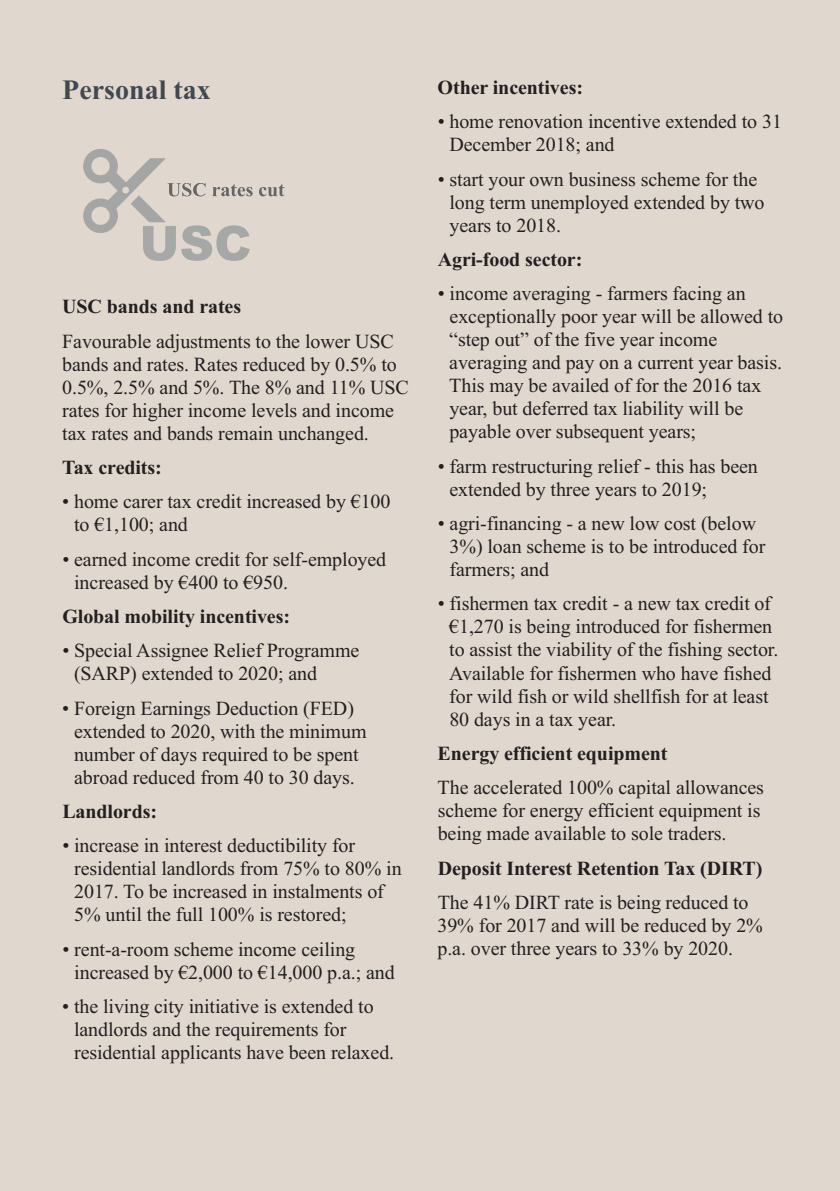
<style>
.page{position:relative;width:840px;height:1191px;background:#fff}
.page>*{position:absolute;margin:0;border:0;box-sizing:border-box;transform-origin:0 0}
.t1{font:700 28px "Times New Roman";color:#42494e}
.t2{font:20px/23px "Times New Roman";letter-spacing:-.005em;color:#231f20}
.t3{font:700 20px "Times New Roman";letter-spacing:-.005em;color:#231f20}
</style>
<div class="page">
<div style="left:0;top:0;width:839px;height:1191px;background:#e0d8cf"></div>
<img style="left:83px;top:149px;width:83px;height:84px">
<svg style="left:170px;top:225px;width:80px;height:36px"></svg>
<img style="left:143px;top:226px;width:27px;height:35px">
<svg style="left:167px;top:183px;width:117px;height:13px"></svg>
<h1 class="t1" style="left:62px;top:70px;width:150px">Personal tax</h1>
<p class="t3" style="left:62px;top:293px;width:180px">USC bands and rates</p>
<p class="t2" style="left:62px;top:329px;width:348px">Favourable adjustments to the lower USC bands and rates. Rates reduced by 0.5% to 0.5%, 2.5% and 5%. The 8% and 11% USC rates for higher income levels and income tax rates and bands remain unchanged.</p>
<p class="t3" style="left:62px;top:453px;width:101px">Tax credits:</p>
<p class="t2" style="left:74px;top:490px;width:318px;text-indent:-12px">• home carer tax credit increased by €100 to €1,100; and</p>
<p class="t2" style="left:74px;top:547px;width:313px;text-indent:-12px">• earned income credit for self-employed increased by €400 to €950.</p>
<p class="t3" style="left:62px;top:602px;width:229px">Global mobility incentives:</p>
<p class="t2" style="left:74px;top:639px;width:287px;text-indent:-12px">• Special Assignee Relief Programme (SARP) extended to 2020; and</p>
<p class="t2" style="left:74px;top:696px;width:294px;text-indent:-12px">• Foreign Earnings Deduction (FED) extended to 2020, with the minimum number of days required to be spent abroad reduced from 40 to 30 days.</p>
<p class="t3" style="left:62px;top:797px;width:96px">Landlords:</p>
<p class="t2" style="left:74px;top:834px;width:329px;text-indent:-12px">• increase in interest deductibility for residential landlords from 75% to 80% in 2017. To be increased in instalments of 5% until the full 100% is restored;</p>
<p class="t2" style="left:74px;top:937px;width:322px;text-indent:-12px">• rent-a-room scheme income ceiling increased by €2,000 to €14,000 p.a.; and</p>
<p class="t2" style="left:74px;top:994px;width:321px;text-indent:-12px">• the living city initiative is extended to landlords and the requirements for residential applicants have been relaxed.</p>
<p class="t3" style="left:437px;top:73px;width:147px">Other incentives:</p>
<p class="t2" style="left:449px;top:110px;width:334px;text-indent:-12px">• home renovation incentive extended to 31<br>December 2018; and</p>
<p class="t2" style="left:449px;top:167px;width:316px;text-indent:-12px">• start your own business scheme for the long term unemployed extended by two years to 2018.</p>
<p class="t3" style="left:437px;top:245px;width:146px">Agri-food sector:</p>
<p class="t2" style="left:449px;top:282px;width:335px;text-indent:-11px">• income averaging - farmers facing an exceptionally poor year will be allowed to “step out” of the five year income averaging and pay on a current year basis.<br>This may be availed of for the 2016 tax year, but deferred tax liability will be payable over subsequent years;</p>
<p class="t2" style="left:449px;top:454px;width:310px;text-indent:-12px">• farm restructuring relief - this has been extended by three years to 2019;</p>
<p class="t2" style="left:449px;top:511px;width:317px;text-indent:-12px">• agri-financing - a new low cost (below<br>3%) loan scheme is to be introduced for farmers; and</p>
<p class="t2" style="left:449px;top:592px;width:330px;text-indent:-11px">• fishermen tax credit - a new tax credit of €1,270 is being introduced for fishermen to assist the viability of the fishing sector.<br>Available for fishermen who have fished for wild fish or wild shellfish for at least 80 days in a tax year.</p>
<p class="t3" style="left:437px;top:739px;width:231px">Energy efficient equipment</p>
<p class="t2" style="left:437px;top:775px;width:328px">The accelerated 100% capital allowances scheme for energy efficient equipment is being made available to sole traders.</p>
<p class="t3" style="left:437px;top:854px;width:326px">Deposit Interest Retention Tax (DIRT)</p>
<p class="t2" style="left:437px;top:890px;width:327px">The 41% DIRT rate is being reduced to<br>39% for 2017 and will be reduced by 2% p.a. over three years to 33% by 2020.</p>
</div>
